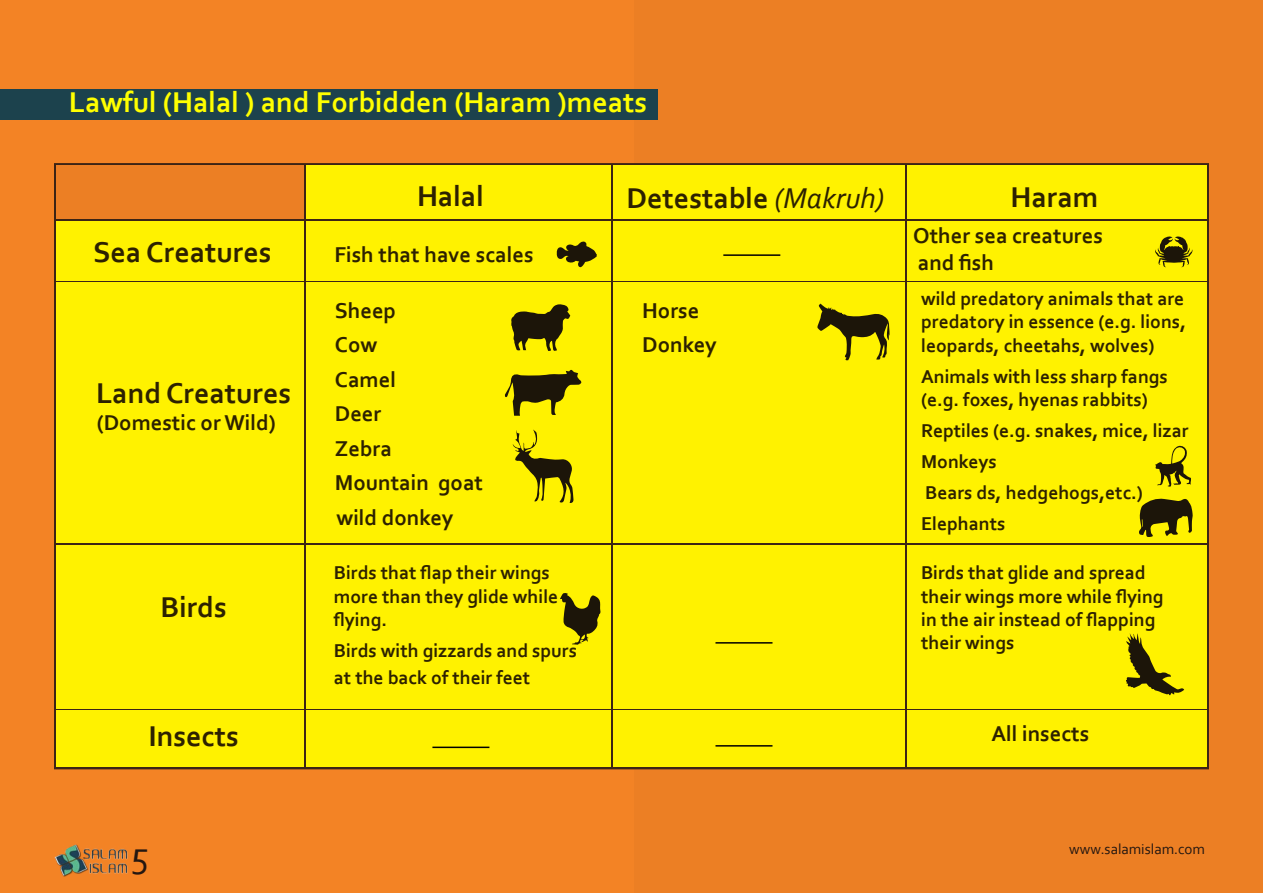
<style>
.page{position:relative;width:1263px;height:893px;background:#fff}
.page>*{position:absolute;margin:0;border:0;box-sizing:border-box;transform-origin:0 0}
.t1{font:37.5px "Corbel";color:#241711}
.t2{font:700 30px "Corbel";color:#2d2100}
.t3{font:700 30px "Corbel";color:#ff0}
.t4{font:700 22.5px/34.5px "Corbel";color:#2d2100}
.t5{font:700 19.5px/23.4px "Corbel";color:#2d2100}
.t6{font:15px "Corbel";color:#241711}
.s1{font-weight:400;font-style:italic}
</style>
<div class="page">
<div style="left:0;top:0;width:635px;height:893px;background:#f38325"></div>
<div style="left:635px;top:0;width:628px;height:893px;background:#ec7f24"></div>
<img style="left:55px;top:844px;width:73px;height:33px">
<hr style="left:304px;top:164px;width:3px;height:604px;background:#3c2415">
<hr style="left:55px;top:219px;width:1153px;height:3px;background:#3c2415">
<hr style="left:55px;top:280px;width:1153px;height:3px;background:#3c2415">
<hr style="left:55px;top:543px;width:1153px;height:3px;background:#3c2415">
<hr style="left:55px;top:708px;width:1153px;height:3px;background:#3c2415">
<hr style="left:610px;top:164px;width:3px;height:604px;background:#3c2415">
<hr style="left:904px;top:164px;width:3px;height:604px;background:#3c2415">
<div style="left:56px;top:165px;width:248px;height:54px;background:#ec7f24"></div>
<div style="left:56px;top:221px;width:248px;height:59px;background:#fff200"></div>
<div style="left:56px;top:282px;width:248px;height:261px;background:#fff200"></div>
<div style="left:56px;top:545px;width:248px;height:163px;background:#fff200"></div>
<div style="left:56px;top:711px;width:248px;height:56px;background:#fff200"></div>
<div style="left:306px;top:165px;width:304px;height:54px;background:#fff200"></div>
<div style="left:613px;top:165px;width:291px;height:54px;background:#fff200"></div>
<div style="left:907px;top:165px;width:299px;height:54px;background:#fff200"></div>
<div style="left:306px;top:221px;width:304px;height:59px;background:#fff200"></div>
<div style="left:613px;top:221px;width:291px;height:59px;background:#fff200"></div>
<div style="left:907px;top:221px;width:299px;height:59px;background:#fff200"></div>
<div style="left:306px;top:282px;width:305px;height:261px;background:#fff200"></div>
<div style="left:613px;top:282px;width:291px;height:261px;background:#fff200"></div>
<div style="left:907px;top:282px;width:299px;height:261px;background:#fff200"></div>
<div style="left:306px;top:545px;width:305px;height:163px;background:#fff200"></div>
<div style="left:613px;top:545px;width:291px;height:163px;background:#fff200"></div>
<div style="left:907px;top:545px;width:299px;height:163px;background:#fff200"></div>
<div style="left:306px;top:711px;width:305px;height:56px;background:#fff200"></div>
<div style="left:613px;top:711px;width:291px;height:56px;background:#fff200"></div>
<div style="left:907px;top:711px;width:299px;height:56px;background:#fff200"></div>
<svg style="left:556px;top:241px;width:41px;height:26px"></svg>
<svg style="left:505px;top:369px;width:77px;height:47px"></svg>
<svg style="left:513px;top:429px;width:61px;height:74px"></svg>
<svg style="left:511px;top:304px;width:59px;height:47px"></svg>
<svg style="left:1155px;top:445px;width:36px;height:42px"></svg>
<svg style="left:1139px;top:498px;width:54px;height:39px"></svg>
<svg style="left:817px;top:304px;width:72px;height:56px"></svg>
<svg style="left:1155px;top:236px;width:37px;height:32px"></svg>
<svg style="left:560px;top:593px;width:41px;height:52px"></svg>
<svg style="left:1126px;top:634px;width:58px;height:61px"></svg>
<div style="left:0;top:89px;width:657px;height:31px;background:#1c424d"></div>
<hr style="left:715px;top:642px;width:57px;height:2px;background:#000">
<hr style="left:715px;top:745px;width:57px;height:2px;background:#000">
<hr style="left:432px;top:747px;width:57px;height:1px;background:#000">
<hr style="left:723px;top:254px;width:57px;height:2px;background:#000">
<h2 class="t3" style="left:69px;top:84px;width:580px">Lawful (Halal ) and Forbidden (Haram )meats</h2>
<h2 class="t2" style="left:93px;top:233px;width:180px">Sea Creatures</h2>
<h2 class="t2" style="left:96px;top:375px;width:197px">Land Creatures</h2>
<p class="t4" style="left:97px;top:405px;width:180px">(Domestic or Wild)</p>
<h2 class="t2" style="left:161px;top:589px;width:68px">Birds</h2>
<h2 class="t2" style="left:149px;top:718px;width:92px">Insects</h2>
<h1 class="t1" style="left:131px;top:831px;width:19px">5</h1>
<h2 class="t2" style="left:417px;top:177px;width:68px">Halal</h2>
<h2 class="t2" style="left:626px;top:179px;width:259px">Detestable <span class="s1">(Makruh)</span></h2>
<h2 class="t2" style="left:1010px;top:178px;width:89px">Haram</h2>
<p class="t4" style="left:334px;top:236px;width:201px">Fish that have scales</p>
<p class="t4" style="left:913px;top:222px;width:191px;line-height:27px">Other sea creatures and fish</p>
<p class="t4" style="left:335px;top:292px;width:150px">Sheep<br>Cow<br>Camel<br>Deer<br>Zebra<br>Mountain goat wild donkey</p>
<p class="t4" style="left:642px;top:292px;width:76px">Horse<br>Donkey</p>
<p class="t5" style="left:921px;top:286px;width:267px;text-align:justify">wild predatory animals that are predatory in essence (e.g. lions, leopards, cheetahs, wolves)</p>
<p class="t5" style="left:921px;top:364px;width:248px">Animals with less sharp fangs (e.g. foxes, hyenas rabbits)</p>
<p class="t5" style="left:921px;top:415px;width:269px;line-height:30.9px">Reptiles (e.g. snakes, mice, lizar<br>Monkeys<br>Bears ds, hedgehogs,etc.)<br>Elephants</p>
<p class="t5" style="left:334px;top:560px;width:226px">Birds that flap their wings more than they glide while flying.</p>
<p class="t5" style="left:334px;top:636px;width:245px;line-height:27px">Birds with gizzards and spurs at the back of their feet</p>
<p class="t5" style="left:921px;top:560px;width:244px">Birds that glide and spread their wings more while flying in the air instead of flapping their wings</p>
<p class="t4" style="left:991px;top:715px;width:99px">All insects</p>
<p class="t6" style="left:1069px;top:840px;width:137px">www.salamislam.com</p>
</div>
